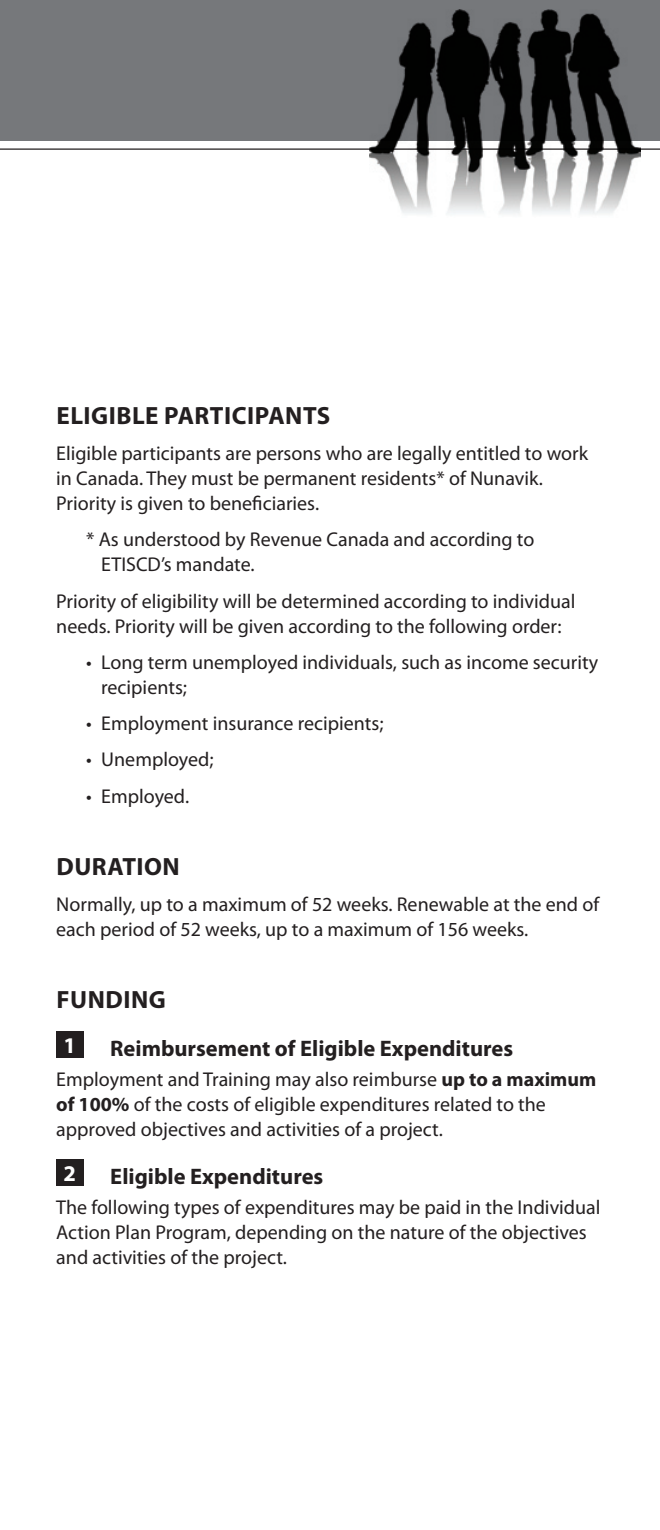
<style>
.page{position:relative;width:660px;height:1530px;background:#fff}
.page>*{position:absolute;margin:0;border:0;box-sizing:border-box;transform-origin:0 0}
._01-Title2{font:700 25px "Myriad Pro";letter-spacing:.02em;color:#231f20}
._01-Title3{font:700 22.5px "Myriad Pro";color:#231f20}
.t1{font:700 22.5px "Myriad Pro";color:#fff}
._03-body{font:20px/25px "Myriad Pro";color:#231f20}
._03-bullet{font:20px/25px "Myriad Pro";color:#231f20}
.s1{font-weight:700}
</style>
<div class="page">
<div style="left:0;top:0;width:660px;height:141px;background:#76787b"></div>
<hr style="left:0;top:148px;width:660px;height:2px;background:#231f20">
<img style="left:369px;top:9px;width:272px;height:205px">
<div style="left:56px;top:1031px;width:27px;height:27px;background:#231f20"></div>
<div style="left:56px;top:1159px;width:27px;height:27px;background:#231f20"></div>
<p class="_01-Title2" style="left:56px;top:401px;width:275px">Eligible Participants</p>
<p class="_03-body" style="left:56px;top:440px;width:533px">Eligible participants are persons who are legally entitled to work in Canada. They must be permanent residents* of Nunavik.<br>Priority is given to beneficiaries.</p>
<p class="_03-bullet" style="left:101px;top:527px;width:435px;text-indent:-15px">* As understood by Revenue Canada and according to<br>ETISCD’s mandate.</p>
<p class="_03-body" style="left:56px;top:588px;width:521px">Priority of eligibility will be determined according to individual needs. Priority will be given according to the following order:</p>
<p class="_03-bullet" style="left:101px;top:649px;width:499px;text-indent:-15px">• Long term unemployed individuals, such as income security recipients;</p>
<p class="_03-bullet" style="left:86px;top:710px;width:299px">• Employment insurance recipients;</p>
<p class="_03-bullet" style="left:86px;top:747px;width:129px">• Unemployed;</p>
<p class="_03-bullet" style="left:86px;top:783px;width:104px">• Employed.</p>
<p class="_01-Title2" style="left:56px;top:852px;width:125px">Duration</p>
<p class="_03-body" style="left:56px;top:891px;width:544px">Normally, up to a maximum of 52 weeks. Renewable at the end of each period of 52 weeks, up to a maximum of 156 weeks.</p>
<p class="_01-Title2" style="left:56px;top:986px;width:111px">Funding</p>
<p class="t1" style="left:64px;top:1033px;width:14px">1</p>
<p class="_01-Title3" style="left:110px;top:1036px;width:404px">Reimbursement of Eligible Expenditures</p>
<p class="_03-body" style="left:56px;top:1067px;width:541px">Employment and Training may also reimburse <span class="s1">up to a maximum of 100%</span> of the costs of eligible expenditures related to the approved objectives and activities of a project.</p>
<p class="t1" style="left:64px;top:1161px;width:14px">2</p>
<p class="_01-Title3" style="left:110px;top:1163px;width:215px">Eligible Expenditures</p>
<p class="_03-body" style="left:56px;top:1195px;width:546px">The following types of expenditures may be paid in the Individual<br>Action Plan Program, depending on the nature of the objectives and activities of the project.</p>
</div>
